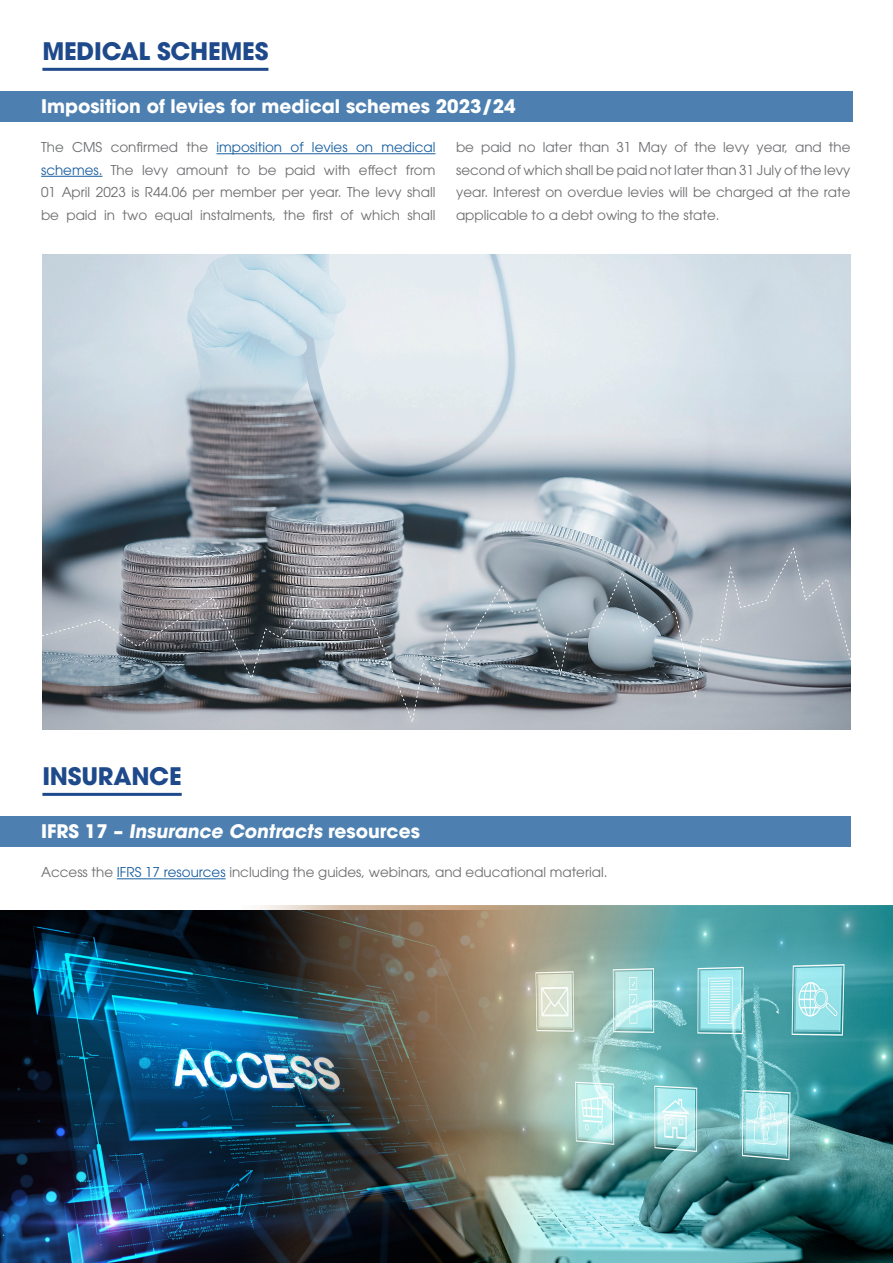
<style>
.page{position:relative;width:893px;height:1263px;background:#fff}
.page>*{position:absolute;margin:0;border:0;box-sizing:border-box;transform-origin:0 0}
.Body_Copy_-_Grey{font:700 24px "ITC Avant Garde Pro";letter-spacing:-.01em;color:#1e498b}
.t1{font:700 18.6px "ITC Avant Garde Pro";color:#fff}
.t2{font:13.5px/22.5px "ITC Avant Garde Pro";color:#6c6d70;text-align:justify}
.s1{color:#175d9e}
</style>
<div class="page">
<hr style="left:216px;top:153px;width:219px;height:1px;background:#175d9e">
<hr style="left:41px;top:176px;width:61px;height:1px;background:#175d9e">
<div style="left:0;top:91px;width:852px;height:30px;background:#4d80b0"></div>
<hr style="left:42px;top:68px;width:226px;height:3px;background:#1e498b">
<img style="left:43px;top:254px;width:807px;height:475px">
<hr style="left:117px;top:878px;width:109px;height:1px;background:#175d9e">
<div style="left:0;top:816px;width:850px;height:30px;background:#4d80b0"></div>
<hr style="left:42px;top:793px;width:140px;height:3px;background:#1e498b">
<img style="left:0;top:910px;width:242px;height:353px">
<img style="left:242px;top:905px;width:651px;height:358px">
<p class="Body_Copy_-_Grey" style="left:42px;top:35px;width:228px">MEDICAL SCHEMES</p>
<p class="t1" style="left:41px;top:93px;width:476px">Imposition of levies for medical schemes 2023/24</p>
<p class="t2" style="left:41px;top:136px;width:396px">The CMS confirmed the <span class="s1">imposition of levies on medical schemes.</span> The levy amount to be paid with effect from 01 April 2023 is R44.06 per member per year. The levy shall be paid in two equal instalments, the first of which shall</p>
<p class="t2" style="left:456px;top:136px;width:396px">be paid no later than 31 May of the levy year, and the second of which shall be paid not later than 31 July of the levy year. Interest on overdue levies will be charged at the rate applicable to a debt owing to the state.</p>
<p class="Body_Copy_-_Grey" style="left:42px;top:760px;width:141px">INSURANCE</p>
<p class="t1" style="left:41px;top:818px;width:380px">I F RS 1 7 – Insurance Contracts re s o u rc e s</p>
<p class="t2" style="left:41px;top:861px;width:568px">Access the <span class="s1">IFRS 17 resources</span> including the guides, webinars, and educational material.</p>
</div>
